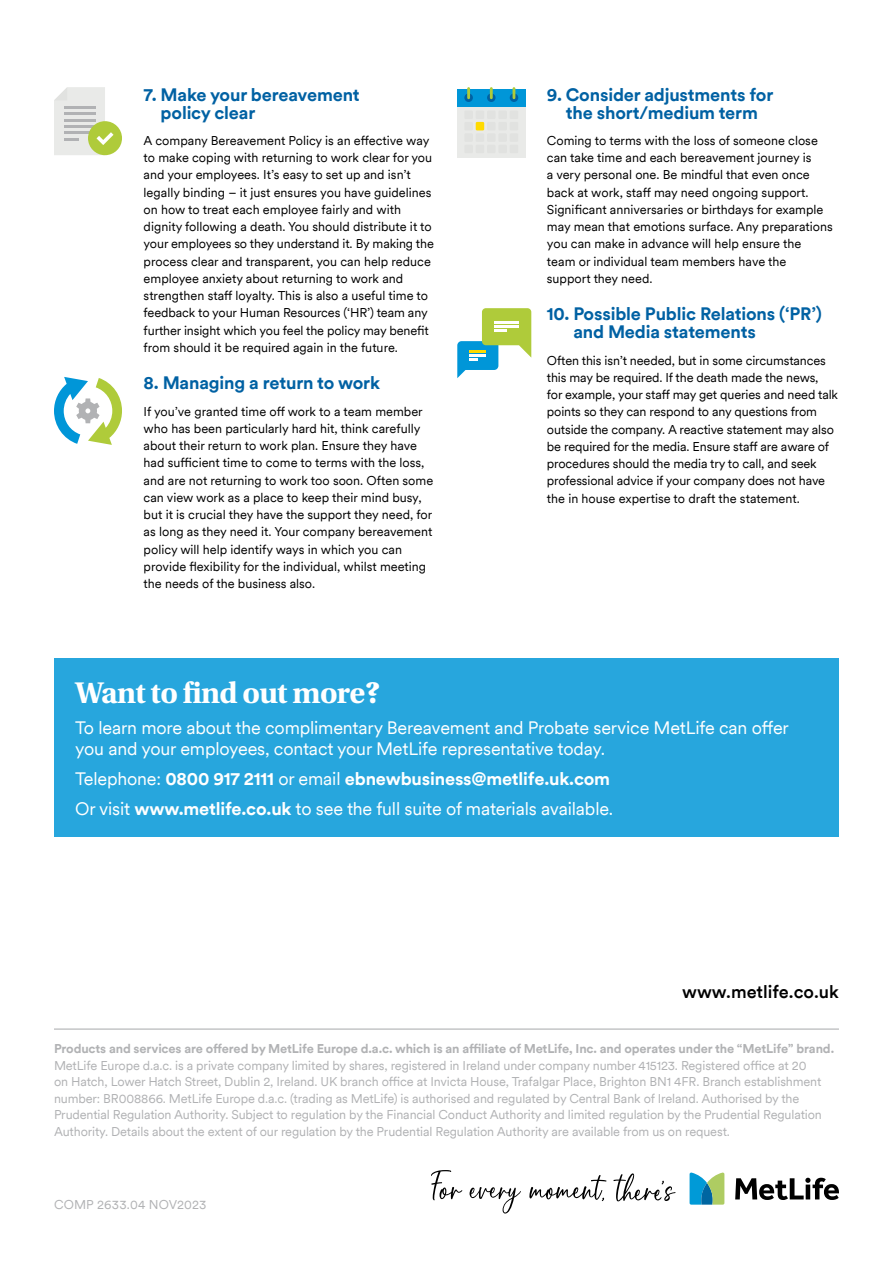
<style>
.page{position:relative;width:893px;height:1263px;background:#fff}
.page>*{position:absolute;margin:0;border:0;box-sizing:border-box;transform-origin:0 0}
.t1{font:700 31.5px "Utopia Std";letter-spacing:-.025em;color:#fff}
.t2{font:18px/21px "Met Life Circular TT";letter-spacing:-.01em;color:#fff}
.t3{font:700 18px/18px "Met Life Circular TT";letter-spacing:-.01em;color:#0061a3}
.t4{font:500 18px "Met Life Circular TT";color:#000}
.t5{font:12.75px/17.2px "Met Life Circular TT";color:#000}
.t6{font:12.75px/16.5px "Met Life Circular TT";letter-spacing:-.01em;color:#b1b2b4}
.t7{font:700 12.75px "Met Life Circular TT";letter-spacing:-.01em;color:#b1b2b4}
.t8{font:12.75px "Met Life Circular TT";letter-spacing:.01em;color:#b1b2b4}
.s1{font-weight:700}
</style>
<div class="page">
<svg style="left:690px;top:1172px;width:34px;height:32px"></svg>
<svg style="left:735px;top:1178px;width:104px;height:22px"></svg>
<svg style="left:431px;top:1170px;width:31px;height:30px"></svg>
<svg style="left:613px;top:1173px;width:63px;height:28px"></svg>
<svg style="left:470px;top:1187px;width:51px;height:26px"></svg>
<svg style="left:529px;top:1175px;width:77px;height:26px"></svg>
<hr style="left:54px;top:1028px;width:785px;height:2px;background:#b1b2b4">
<div style="left:54px;top:658px;width:785px;height:179px;background:#27a6dd"></div>
<div style="left:88px;top:121px;width:34px;height:34px;background:#afcb3a;border-radius:50%"></div>
<svg style="left:54px;top:87px;width:60px;height:68px"></svg>
<svg style="left:54px;top:377px;width:68px;height:68px"></svg>
<div style="left:457px;top:89px;width:68px;height:68px;background:#e9eae8"></div>
<div style="left:457px;top:89px;width:68px;height:17px;background:#0096d8"></div>
<div style="left:464px;top:93px;width:9px;height:9px;background:#0061a3;border-radius:50%"></div>
<svg style="left:467px;top:87px;width:3px;height:12px"></svg>
<svg style="left:487px;top:93px;width:9px;height:9px"></svg>
<svg style="left:490px;top:87px;width:3px;height:12px"></svg>
<svg style="left:510px;top:93px;width:8px;height:9px"></svg>
<svg style="left:513px;top:87px;width:2px;height:12px"></svg>
<div style="left:464px;top:111px;width:9px;height:8px;background:#e1e2e0"></div>
<div style="left:476px;top:111px;width:8px;height:8px;background:#e1e2e0"></div>
<div style="left:487px;top:111px;width:9px;height:8px;background:#e1e2e0"></div>
<div style="left:498px;top:111px;width:9px;height:8px;background:#e1e2e0"></div>
<div style="left:510px;top:111px;width:8px;height:8px;background:#e1e2e0"></div>
<div style="left:464px;top:122px;width:9px;height:8px;background:#e1e2e0"></div>
<div style="left:476px;top:122px;width:8px;height:8px;background:#ffda00"></div>
<div style="left:487px;top:122px;width:9px;height:8px;background:#e1e2e0"></div>
<div style="left:498px;top:122px;width:9px;height:8px;background:#e1e2e0"></div>
<div style="left:510px;top:122px;width:8px;height:8px;background:#e1e2e0"></div>
<div style="left:464px;top:133px;width:9px;height:9px;background:#e1e2e0"></div>
<div style="left:476px;top:133px;width:8px;height:9px;background:#e1e2e0"></div>
<div style="left:487px;top:133px;width:9px;height:9px;background:#e1e2e0"></div>
<div style="left:498px;top:133px;width:9px;height:9px;background:#e1e2e0"></div>
<div style="left:510px;top:133px;width:8px;height:9px;background:#e1e2e0"></div>
<div style="left:464px;top:145px;width:9px;height:8px;background:#e1e2e0"></div>
<div style="left:476px;top:145px;width:8px;height:8px;background:#e1e2e0"></div>
<div style="left:487px;top:145px;width:9px;height:8px;background:#e1e2e0"></div>
<div style="left:498px;top:145px;width:9px;height:8px;background:#e1e2e0"></div>
<div style="left:510px;top:145px;width:8px;height:8px;background:#e1e2e0"></div>
<svg style="left:457px;top:308px;width:74px;height:70px"></svg>
<h2 class="t3" style="left:161px;top:85px;width:201px;text-indent:-17px">7. Make your bereavement policy clear</h2>
<p class="t5" style="left:144px;top:131px;width:292px">A company Bereavement Policy is an effective way to make coping with returning to work clear for you and your employees. It’s easy to set up and isn’t legally binding – it just ensures you have guidelines on how to treat each employee fairly and with dignity following a death. You should distribute it to your employees so they understand it. By making the process clear and transparent, you can help reduce employee anxiety about returning to work and strengthen staff loyalty. This is also a useful time to feedback to your Human Resources (‘HR’) team any further insight which you feel the policy may benefit from should it be required again in the future.</p>
<h2 class="t3" style="left:144px;top:373px;width:238px">8. Managing a return to work</h2>
<p class="t5" style="left:144px;top:402px;width:291px">If you’ve granted time off work to a team member who has been particularly hard hit, think carefully about their return to work plan. Ensure they have had sufficient time to come to terms with the loss, and are not returning to work too soon. Often some can view work as a place to keep their mind busy, but it is crucial they have the support they need, for as long as they need it. Your company bereavement policy will help identify ways in which you can provide flexibility for the individual, whilst meeting the needs of the business also.</p>
<h2 class="t3" style="left:547px;top:85px;width:228px;text-align:center">9. Consider adjustments for the short/medium term</h2>
<p class="t5" style="left:547px;top:131px;width:287px">Coming to terms with the loss of someone close can take time and each bereavement journey is<br>a very personal one. Be mindful that even once back at work, staff may need ongoing support.<br>Significant anniversaries or birthdays for example may mean that emotions surface. Any preparations you can make in advance will help ensure the team or individual team members have the support they need.</p>
<h2 class="t3" style="left:573px;top:304px;width:250px;text-indent:-26px">10. Possible Public Relations (‘PR’) and Media statements</h2>
<p class="t5" style="left:547px;top:351px;width:293px">Often this isn’t needed, but in some circumstances this may be required. If the death made the news,<br>for example, your staff may get queries and need talk points so they can respond to any questions from outside the company. A reactive statement may also be required for the media. Ensure staff are aware of procedures should the media try to call, and seek professional advice if your company does not have the in house expertise to draft the statement.</p>
<h1 class="t1" style="left:75px;top:674px;width:307px">Want to find out more?</h1>
<h2 class="t2" style="left:75px;top:716px;width:715px">To learn more about the complimentary Bereavement and Probate service MetLife can offer you and your employees, contact your MetLife representative today.</h2>
<h2 class="t2" style="left:75px;top:763px;width:540px;line-height:30px">Telephone: <span class="s1">0800 917 2111</span> or email <span class="s1">ebnewbusiness@metlife.uk.com<br></span>Or visit <span class="s1">www.metlife.co.uk</span> to see the full suite of materials available.</h2>
<h2 class="t4" style="left:682px;top:980px;width:158px">www.metlife.co.uk</h2>
<p class="t7" style="left:54px;top:1040px;width:782px">Products and services are offered by MetLife Europe d.a.c. which is an affiliate of MetLife, Inc. and operates under the “MetLife” brand.</p>
<p class="t6" style="left:54px;top:1056px;width:769px">MetLife Europe d.a.c. is a private company limited by shares, registered in Ireland under company number 415123. Registered office at 20 on Hatch, Lower Hatch Street, Dublin 2, Ireland. UK branch office at Invicta House, Trafalgar Place, Brighton BN1 4FR. Branch establishment number: BR008866. MetLife Europe d.a.c. (trading as MetLife) is authorised and regulated by Central Bank of Ireland. Authorised by the Prudential Regulation Authority. Subject to regulation by the Financial Conduct Authority and limited regulation by the Prudential Regulation Authority. Details about the extent of our regulation by the Prudential Regulation Authority are available from us on request.</p>
<p class="t8" style="left:54px;top:1196px;width:154px">COMP 2633.04 NOV2023</p>
</div>
